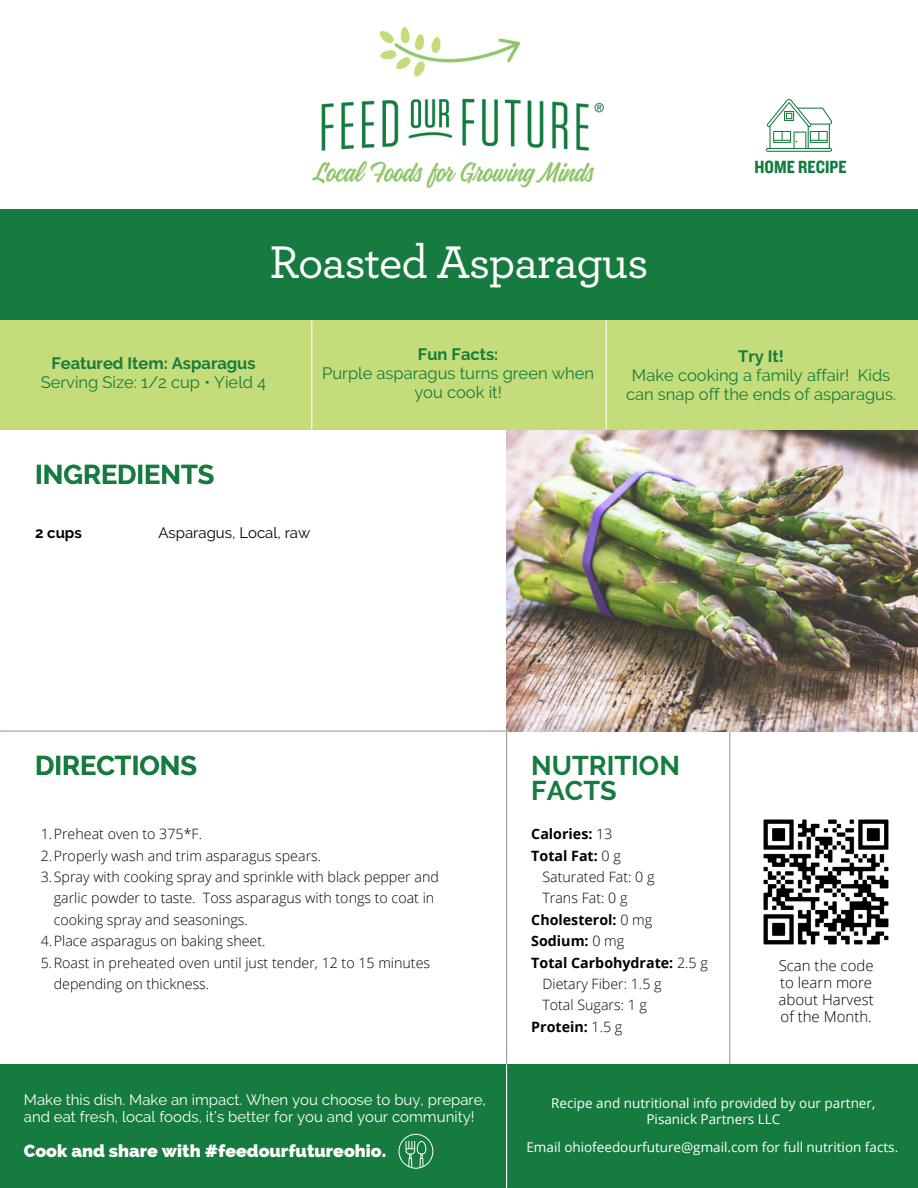
<style>
.page{position:relative;width:918px;height:1188px;background:#fff}
.page>*{position:absolute;margin:0;border:0;box-sizing:border-box;transform-origin:0 0}
.t1{font:500 48px "Archer";letter-spacing:-.025em;color:#fff}
.t2{font:700 27px/25.8px "Raleway";color:#167b3e}
.t3{font:18.3px "Knockout HTF50 Welterweight";letter-spacing:.005em;color:#107b3d}
.t4{font:800 17.7px "Raleway";color:#fff}
.t5{font:16.5px/19.2px "Raleway";color:#167b3e;text-align:center}
.t6{font:700 16.5px "Raleway";color:#167b3e}
.t7{font:15px/16.8px "Raleway";color:#fff}
.t8{font:300 15px/16.8px "Open Sans";color:#000;text-align:justify}
.t9{font:15px "Raleway";color:#000}
.t10{font:700 15px "Raleway";color:#000}
.t11{font:300 14.25px/21.3px "Open Sans";color:#000}
.t12{font:700 14.25px "Open Sans";color:#000}
.t13{font:13.5px/15.8px "Open Sans";color:#fff;text-align:center}
.s1{font-weight:300}
</style>
<div class="page">
<hr style="left:729px;top:437px;width:1px;height:750px;background:#97a0a4">
<hr style="left:1px;top:730px;width:916px;height:2px;background:#97a0a4">
<hr style="left:506px;top:731px;width:1px;height:456px;background:#97a0a4">
<img style="left:506px;top:429px;width:412px;height:303px">
<div style="left:0;top:1064px;width:918px;height:124px;background:#167b3e"></div>
<div style="left:0;top:210px;width:918px;height:110px;background:#167b3e"></div>
<div style="left:0;top:320px;width:918px;height:109px;background:#c4dc79"></div>
<hr style="left:311px;top:321px;width:1px;height:108px;background:#fff">
<hr style="left:606px;top:321px;width:1px;height:108px;background:#fff">
<img style="left:312px;top:28px;width:292px;height:159px">
<img style="left:763px;top:819px;width:126px;height:126px">
<hr style="left:506px;top:1065px;width:1px;height:122px;background:#fefefe">
<svg style="left:766px;top:99px;width:66px;height:53px"></svg>
<svg style="left:399px;top:1134px;width:34px;height:35px"></svg>
<p class="t1" style="left:270px;top:240px;width:380px">Roasted Asparagus</p>
<p class="t3" style="left:754px;top:157px;width:94px">HOME RECIPE</p>
<p class="t6" style="left:51px;top:354px;width:206px">Featured Item: Asparagus</p>
<p class="t5" style="left:41px;top:373px;width:227px">Serving Size: 1/2 cup • Yield 4</p>
<p class="t6" style="left:418px;top:344px;width:82px">Fun Facts:</p>
<p class="t5" style="left:322px;top:363px;width:273px">Purple asparagus turns green when you cook it!</p>
<p class="t2" style="left:35px;top:461px;width:181px">INGREDIENTS</p>
<p class="t10" style="left:35px;top:524px;width:48px">2 cups</p>
<p class="t9" style="left:158px;top:524px;width:153px">Asparagus, Local, raw</p>
<p class="t6" style="left:738px;top:346px;width:47px">Try It!</p>
<p class="t5" style="left:626px;top:366px;width:272px">Make cooking a family affair! Kids can snap off the ends of asparagus.</p>
<p class="t2" style="left:35px;top:752px;width:163px">DIRECTIONS</p>
<p class="t2" style="left:531px;top:752px;width:150px">NUTRITION<br>FACTS</p>
<p class="t11" style="left:41px;top:823px;width:163px">1.Preheat oven to 375*F.</p>
<p class="t11" style="left:41px;top:845px;width:282px">2.Properly wash and trim asparagus spears.</p>
<p class="t11" style="left:54px;top:866px;width:387px;text-indent:-13px">3.Spray with cooking spray and sprinkle with black pepper and garlic powder to taste. Toss asparagus with tongs to coat in cooking spray and seasonings.</p>
<p class="t11" style="left:41px;top:930px;width:226px">4.Place asparagus on baking sheet.</p>
<p class="t11" style="left:54px;top:951px;width:378px;text-indent:-13px">5.Roast in preheated oven until just tender, 12 to 15 minutes depending on thickness.</p>
<p class="t7" style="left:24px;top:1092px;width:464px">Make this dish. Make an impact. When you choose to buy, prepare, and eat fresh, local foods, it’s better for you and your community!</p>
<p class="t4" style="left:24px;top:1140px;width:364px">Cook and share with #feedourfutureohio.</p>
<p class="t12" style="left:531px;top:824px;width:83px">Calories: <span class="s1">13</span></p>
<p class="t12" style="left:531px;top:845px;width:91px">Total Fat: <span class="s1">0 g</span></p>
<p class="t11" style="left:542px;top:866px;width:114px">Saturated Fat: 0 g</p>
<p class="t11" style="left:542px;top:887px;width:87px">Trans Fat: 0 g</p>
<p class="t12" style="left:531px;top:910px;width:122px">Cholesterol: <span class="s1">0 mg</span></p>
<p class="t12" style="left:531px;top:931px;width:94px">Sodium: <span class="s1">0 mg</span></p>
<p class="t12" style="left:531px;top:952px;width:178px">Total Carbohydrate: <span class="s1">2.5 g</span></p>
<p class="t11" style="left:542px;top:973px;width:121px">Dietary Fiber: 1.5 g</p>
<p class="t11" style="left:542px;top:994px;width:106px">Total Sugars: 1 g</p>
<p class="t12" style="left:531px;top:1016px;width:93px">Protein: <span class="s1">1.5 g</span></p>
<p class="t8" style="left:779px;top:957px;width:97px">Scan the code to learn more about Harvest of the Month.</p>
<p class="t13" style="left:551px;top:1095px;width:326px">Recipe and nutritional info provided by our partner,<br>Pisanick Partners LLC</p>
<p class="t13" style="left:526px;top:1139px;width:373px">Email ohiofeedourfuture@gmail.com for full nutrition facts.</p>
</div>
